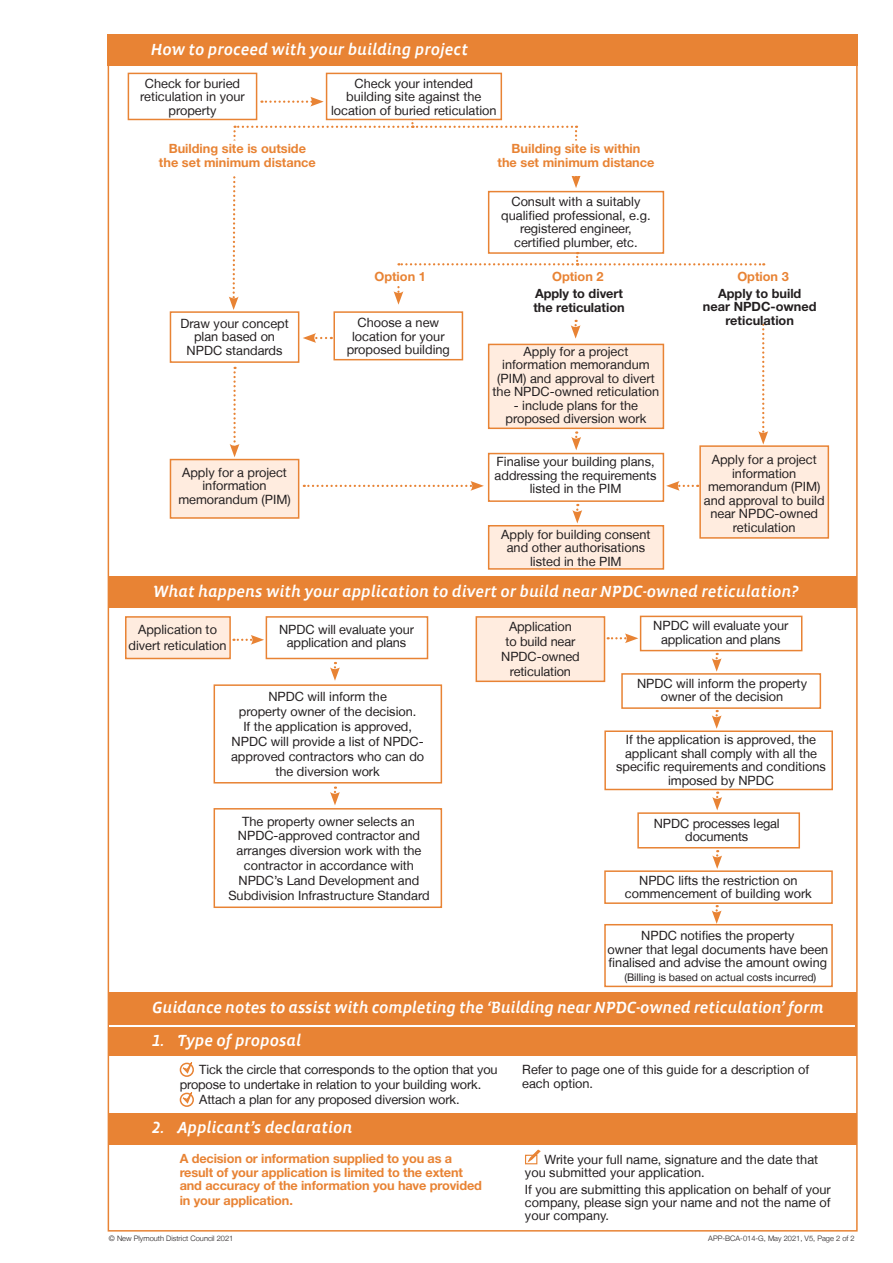
<style>
.page{position:relative;width:893px;height:1263px;background:#fff}
.page>*{position:absolute;margin:0;border:0;box-sizing:border-box;transform-origin:0 0}
.Content_Title{font:16.5px "Vista Sans Alt Med Ita";color:#fff}
.Sub-text{font:12.75px/13.5px "Helvetica Neue LT";color:#231f20;text-align:center}
.t1{font:700 12.75px/13.5px "Helvetica Neue LT Std";letter-spacing:-.01em;color:#e88334;text-align:center}
.t2{font:700 12.75px/13.5px "Helvetica Neue LT Std";color:#231f20;text-align:center}
.BODY_COPY{font:10.5px "Helvetica Neue LT";color:#231f20}
.t3{font:300 7.5px "Helvetica Neue LT";color:#231f20}
</style>
<div class="page">
<div style="left:108px;top:34px;width:750px;height:1197px;background:#fff;border:2px solid #e88334"></div>
<div style="left:108px;top:34px;width:750px;height:32px;background:#e88334"></div>
<div style="left:128px;top:73px;width:129px;height:47px;background:#fff;border:2px solid #e88334"></div>
<div style="left:699px;top:445px;width:130px;height:94px;background:#ffecdf;border:2px solid #e88334"></div>
<div style="left:170px;top:459px;width:129px;height:60px;background:#ffecdf;border:2px solid #e88334"></div>
<div style="left:326px;top:73px;width:176px;height:47px;background:#fff;border:2px solid #e88334"></div>
<div style="left:488px;top:453px;width:176px;height:49px;background:#fff;border:2px solid #e88334"></div>
<div style="left:488px;top:525px;width:176px;height:45px;background:#ffecdf;border:2px solid #e88334"></div>
<div style="left:170px;top:311px;width:129px;height:52px;background:#fff;border:2px solid #e88334"></div>
<svg style="left:304px;top:481px;width:180px;height:10px"></svg>
<svg style="left:666px;top:481px;width:32px;height:10px"></svg>
<svg style="left:572px;top:504px;width:10px;height:19px"></svg>
<svg style="left:229px;top:97px;width:539px;height:360px"></svg>
<div style="left:109px;top:576px;width:748px;height:32px;background:#e88334"></div>
<div style="left:266px;top:616px;width:162px;height:43px;background:#fff;border:2px solid #e88334"></div>
<div style="left:214px;top:684px;width:228px;height:99px;background:#fff;border:2px solid #e88334"></div>
<div style="left:214px;top:808px;width:228px;height:100px;background:#fff;border:2px solid #e88334"></div>
<svg style="left:233px;top:635px;width:31px;height:10px"></svg>
<svg style="left:330px;top:662px;width:10px;height:19px"></svg>
<svg style="left:330px;top:786px;width:10px;height:19px"></svg>
<div style="left:476px;top:616px;width:129px;height:66px;background:#ffecdf;border:2px solid #e88334"></div>
<div style="left:621px;top:673px;width:200px;height:36px;background:#fff;border:2px solid #e88334"></div>
<div style="left:604px;top:870px;width:229px;height:34px;background:#fff;border:2px solid #e88334"></div>
<div style="left:604px;top:924px;width:229px;height:63px;background:#fff;border:2px solid #e88334"></div>
<svg style="left:608px;top:633px;width:30px;height:10px"></svg>
<svg style="left:712px;top:710px;width:10px;height:19px"></svg>
<svg style="left:712px;top:905px;width:10px;height:19px"></svg>
<div style="left:125px;top:616px;width:106px;height:43px;background:#ffecdf;border:2px solid #e88334"></div>
<div style="left:640px;top:616px;width:162px;height:35px;background:#fff;border:2px solid #e88334"></div>
<svg style="left:712px;top:653px;width:10px;height:19px"></svg>
<div style="left:604px;top:730px;width:229px;height:60px;background:#fff;border:2px solid #e88334"></div>
<div style="left:637px;top:812px;width:163px;height:36px;background:#fff;border:2px solid #e88334"></div>
<svg style="left:712px;top:850px;width:10px;height:19px"></svg>
<svg style="left:712px;top:791px;width:10px;height:19px"></svg>
<div style="left:108px;top:1024px;width:748px;height:31px;background:#e88334"></div>
<div style="left:108px;top:1113px;width:748px;height:31px;background:#e88334"></div>
<div style="left:180px;top:1063px;width:14px;height:14px;border:2px solid #e88334;border-radius:50%"></div>
<svg style="left:180px;top:1062px;width:13px;height:12px"></svg>
<div style="left:180px;top:1093px;width:14px;height:14px;border:2px solid #e88334;border-radius:50%"></div>
<svg style="left:180px;top:1092px;width:13px;height:12px"></svg>
<div style="left:525px;top:1155px;width:12px;height:9px;border:1px solid #e88334"></div>
<svg style="left:526px;top:1149px;width:15px;height:15px"></svg>
<div style="left:108px;top:992px;width:748px;height:32px;background:#e88334"></div>
<div style="left:109px;top:1025px;width:746px;height:2px;border:1px solid #fff"></div>
<p class="Content_Title" style="left:151px;top:41px;width:319px">How to proceed with your building project</p>
<p class="Sub-text" style="left:140px;top:76px;width:106px">Check for buried reticulation in your property</p>
<p class="Sub-text" style="left:331px;top:76px;width:167px">Check your intended building site against the location of buried reticulation</p>
<p class="t1" style="left:159px;top:142px;width:158px">Building site is outside the set minimum distance</p>
<p class="t1" style="left:374px;top:269px;width:53px">Option 1</p>
<p class="Sub-text" style="left:180px;top:316px;width:110px">Draw your concept plan based on<br>NPDC standards</p>
<p class="Sub-text" style="left:347px;top:316px;width:105px">Choose a new location for your proposed building</p>
<p class="Sub-text" style="left:178px;top:465px;width:114px">Apply for a project information memorandum (PIM)</p>
<p class="t1" style="left:498px;top:142px;width:158px">Building site is within<br>the set minimum distance</p>
<p class="Sub-text" style="left:501px;top:195px;width:151px">Consult with a suitably qualified professional, e.g. registered engineer, certified plumber, etc.</p>
<p class="t1" style="left:552px;top:269px;width:53px">Option 2</p>
<p class="t1" style="left:737px;top:269px;width:53px">Option 3</p>
<p class="t2" style="left:533px;top:287px;width:93px;text-align:left">Apply to divert the reticulation</p>
<p class="Sub-text" style="left:493px;top:344px;width:168px">Apply for a project information memorandum (PIM) and approval to divert the NPDC-owned reticulation</p>
<p class="Sub-text" style="left:505px;top:398px;width:142px">- include plans for the proposed diversion work</p>
<p class="Sub-text" style="left:495px;top:455px;width:163px">Finalise your building plans, addressing the requirements listed in the PIM</p>
<p class="Sub-text" style="left:501px;top:527px;width:151px">Apply for building consent and other authorisations listed in the PIM</p>
<p class="t2" style="left:718px;top:286px;width:85px">Apply to build</p>
<p class="t2" style="left:703px;top:299px;width:115px">near NPDC-owned reticulation</p>
<p class="Sub-text" style="left:704px;top:453px;width:122px">Apply for a project information memorandum (PIM) and approval to build near NPDC-owned reticulation</p>
<p class="Content_Title" style="left:153px;top:583px;width:647px">What happens with your application to divert or build near NPDC-owned reticulation?</p>
<p class="Sub-text" style="left:279px;top:622px;width:136px">NPDC will evaluate your application and plans</p>
<p class="Sub-text" style="left:129px;top:622px;width:99px;line-height:15.3px">Application to divert reticulation</p>
<p class="Sub-text" style="left:653px;top:619px;width:136px">NPDC will evaluate your application and plans</p>
<p class="Sub-text" style="left:501px;top:618px;width:80px;line-height:15.3px">Application<br>to build near<br>NPDC-owned reticulation</p>
<p class="Sub-text" style="left:637px;top:676px;width:172px">NPDC will inform the property owner of the decision</p>
<p class="Sub-text" style="left:231px;top:689px;width:195px;line-height:15px">NPDC will inform the<br>property owner of the decision.<br>If the application is approved,<br>NPDC will provide a list of NPDC&shy;approved contractors who can do the diversion work</p>
<p class="Sub-text" style="left:616px;top:733px;width:211px">If the application is approved, the applicant shall comply with all the specific requirements and conditions imposed by NPDC</p>
<p class="Sub-text" style="left:654px;top:816px;width:128px">NPDC processes legal documents</p>
<p class="Sub-text" style="left:242px;top:814px;width:174px">The property owner selects an</p>
<p class="Sub-text" style="left:228px;top:827px;width:203px;line-height:15px">NPDC-approved contractor and arranges diversion work with the contractor in accordance with<br>NPDC’s Land Development and<br>Subdivision Infrastructure Standard</p>
<p class="Sub-text" style="left:625px;top:873px;width:189px">NPDC lifts the restriction on commencement of building work</p>
<p class="Sub-text" style="left:607px;top:928px;width:223px">NPDC notifies the property<br>owner that legal documents have been finalised and advise the amount owing</p>
<p class="BODY_COPY" style="left:624px;top:971px;width:193px">(Billing is based on actual costs incurred)</p>
<p class="Content_Title" style="left:152px;top:999px;width:673px">Guidance notes to assist with completing the ‘Building near NPDC-owned reticulation’ form</p>
<p class="Content_Title" style="left:152px;top:1032px;width:150px">1. Type of proposal</p>
<p class="Sub-text" style="left:180px;top:1062px;width:319px;line-height:15px;text-align:left;text-indent:19px">Tick the circle that corresponds to the option that you propose to undertake in relation to your building work.</p>
<p class="Sub-text" style="left:199px;top:1092px;width:262px">Attach a plan for any proposed diversion work.</p>
<p class="Content_Title" style="left:152px;top:1119px;width:202px">2. Applicant’s declaration</p>
<p class="t1" style="left:180px;top:1151px;width:304px;text-align:left">A decision or information supplied to you as a result of your application is limited to the extent and accuracy of the information you have provided</p>
<p class="t1" style="left:180px;top:1193px;width:115px">in your application.</p>
<p class="Sub-text" style="left:522px;top:1062px;width:288px;line-height:14.2px;text-align:left">Refer to page one of this guide for a description of each option.</p>
<p class="Sub-text" style="left:525px;top:1153px;width:295px;line-height:12.8px;text-align:left;text-indent:19px">Write your full name, signature and the date that you submitted your application.</p>
<p class="Sub-text" style="left:525px;top:1183px;width:307px;line-height:12.8px;text-align:justify">If you are submitting this application on behalf of your company, please sign your name and not the name of your company.</p>
<p class="t3" style="left:109px;top:1233px;width:126px">© New Plymouth District Council 2021</p>
<p class="t3" style="left:708px;top:1233px;width:148px">APP-BCA-014-G, May 2021, V5, Page 2 of 2</p>
</div>
